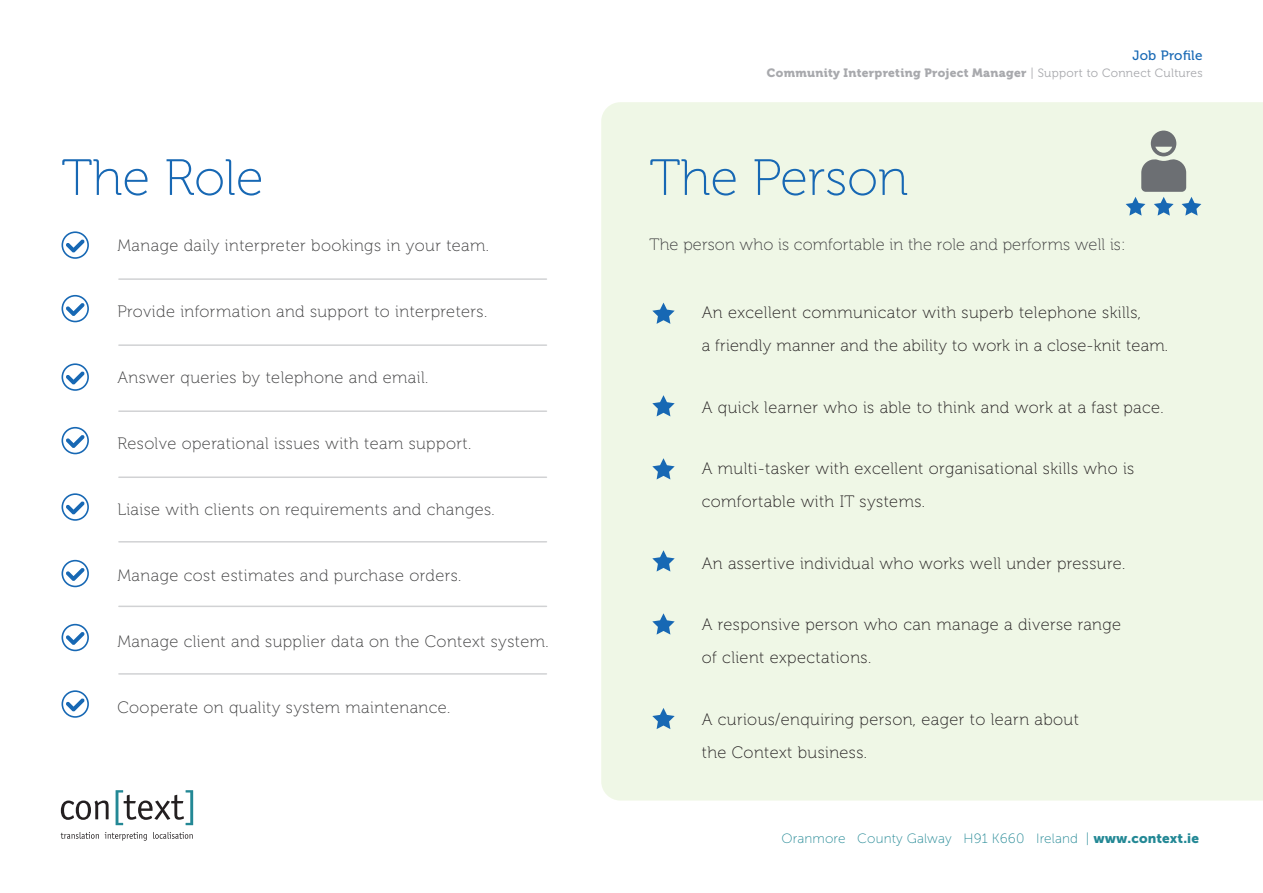
<style>
.page{position:relative;width:1263px;height:893px;background:#fff}
.page>*{position:absolute;margin:0;border:0;box-sizing:border-box;transform-origin:0 0}
.t1{font:51px "Museo 100";color:#1768b4}
.t2{font:16.5px/33px "Museo 100";letter-spacing:.025em;color:#231f20}
.t3{font:16.5px "Museo 100";letter-spacing:.025em;color:#3e3e3f}
.t4{font:13.5px "Museo Sans 100";letter-spacing:.01em;color:#238895}
.t5{font:13.5px "Museo 500";letter-spacing:.025em;color:#1768b4}
.t6{font:12px "Museo 900";letter-spacing:.025em;color:#a8a9ad}
.s1{font-family:"Museo 300"}
.s2{font-family:"Museo Sans 900"}
</style>
<div class="page">
<div style="left:601px;top:102px;width:662px;height:699px;background:#eff7e6"></div>
<svg style="left:652px;top:395px;width:23px;height:21px"></svg>
<svg style="left:652px;top:458px;width:23px;height:21px"></svg>
<svg style="left:652px;top:303px;width:23px;height:21px"></svg>
<svg style="left:652px;top:550px;width:23px;height:21px"></svg>
<svg style="left:652px;top:613px;width:23px;height:22px"></svg>
<svg style="left:652px;top:708px;width:23px;height:21px"></svg>
<svg style="left:62px;top:231px;width:27px;height:28px"></svg>
<svg style="left:62px;top:295px;width:27px;height:27px"></svg>
<svg style="left:62px;top:363px;width:27px;height:28px"></svg>
<svg style="left:62px;top:427px;width:27px;height:27px"></svg>
<svg style="left:62px;top:493px;width:27px;height:28px"></svg>
<svg style="left:62px;top:560px;width:27px;height:27px"></svg>
<svg style="left:62px;top:624px;width:27px;height:27px"></svg>
<svg style="left:62px;top:690px;width:27px;height:28px"></svg>
<svg style="left:1126px;top:131px;width:75px;height:85px;background:#b9c5c1"></svg>
<hr style="left:119px;top:278px;width:427px;height:2px;background:#d1d2d4">
<hr style="left:119px;top:344px;width:427px;height:2px;background:#d1d2d4">
<hr style="left:119px;top:410px;width:427px;height:2px;background:#d1d2d4">
<hr style="left:119px;top:476px;width:427px;height:2px;background:#d1d2d4">
<hr style="left:119px;top:541px;width:427px;height:2px;background:#d1d2d4">
<hr style="left:119px;top:606px;width:427px;height:1px;background:#d1d2d4">
<hr style="left:119px;top:673px;width:427px;height:2px;background:#d1d2d4">
<svg style="left:61px;top:832px;width:38px;height:7px"></svg>
<svg style="left:105px;top:832px;width:42px;height:9px"></svg>
<svg style="left:153px;top:832px;width:40px;height:7px"></svg>
<svg style="left:61px;top:800px;width:48px;height:20px"></svg>
<svg style="left:116px;top:790px;width:77px;height:35px"></svg>
<h1 class="t1" style="left:62px;top:150px;width:204px">The Role</h1>
<p class="t3" style="left:117px;top:236px;width:373px">Manage daily interpreter bookings in your team.</p>
<p class="t3" style="left:117px;top:302px;width:371px">Provide information and support to interpreters.</p>
<p class="t3" style="left:117px;top:368px;width:312px">Answer queries by telephone and email.</p>
<p class="t3" style="left:117px;top:434px;width:355px">Resolve operational issues with team support.</p>
<p class="t3" style="left:117px;top:500px;width:379px">Liaise with clients on requirements and changes.</p>
<p class="t3" style="left:117px;top:566px;width:345px">Manage cost estimates and purchase orders.</p>
<p class="t3" style="left:117px;top:632px;width:433px">Manage client and supplier data on the Context system.</p>
<p class="t3" style="left:117px;top:698px;width:334px">Cooperate on quality system maintenance.</p>
<p class="t5" style="left:1132px;top:48px;width:72px">Job Profile</p>
<p class="t6" style="left:767px;top:66px;width:437px">Community Interpreting Project Manager <span class="s1">| Support to Connect Cultures</span></p>
<h1 class="t1" style="left:649px;top:150px;width:260px">The Person</h1>
<p class="t3" style="left:649px;top:235px;width:478px">The person who is comfortable in the role and performs well is:</p>
<p class="t2" style="left:702px;top:297px;width:468px">An excellent communicator with superb telephone skills,<br>a friendly manner and the ability to work in a close-knit team.</p>
<p class="t2" style="left:702px;top:391px;width:463px">A quick learner who is able to think and work at a fast pace.</p>
<p class="t2" style="left:702px;top:453px;width:434px">A multi-tasker with excellent organisational skills who is comfortable with IT systems.</p>
<p class="t2" style="left:702px;top:547px;width:425px">An assertive individual who works well under pressure.</p>
<p class="t2" style="left:702px;top:609px;width:421px">A responsive person who can manage a diverse range of client expectations.</p>
<p class="t2" style="left:702px;top:703px;width:379px">A curious/enquiring person, eager to learn about the Context business.</p>
<p class="t4" style="left:781px;top:831px;width:419px">Oranmore County Galway H91 K660 Ireland | <span class="s2">www.context.ie</span></p>
</div>
